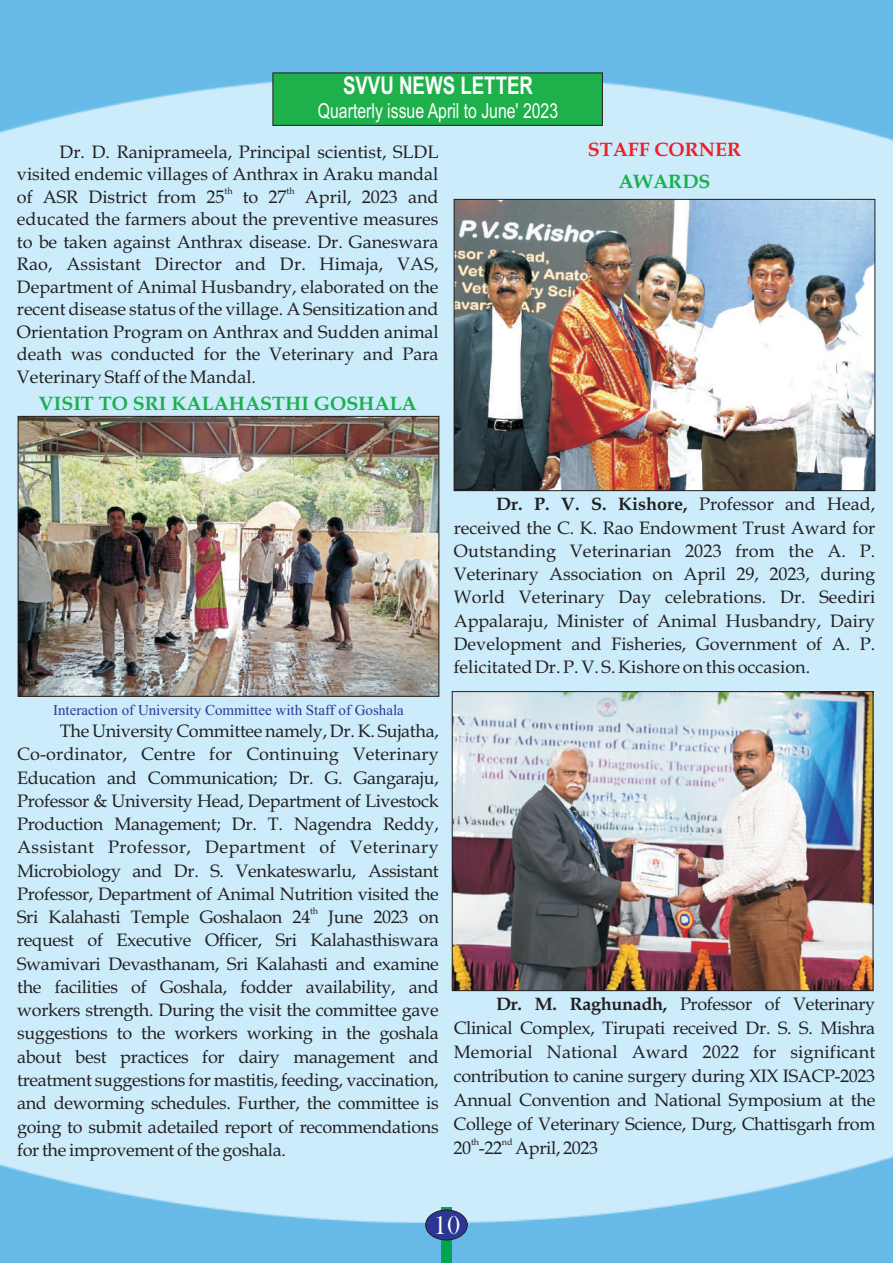
<style>
.page{position:relative;width:893px;height:1263px;background:#fff}
.page>*{position:absolute;margin:0;border:0;box-sizing:border-box;transform-origin:0 0}
.t1{font:27px "Bask Old Face";color:#fff}
.t2{font:700 24.45px "Arial";color:#fff;scale:.76 1}
.t3{font:20.7px "Arial";color:#fff;scale:.76 1}
.t4{font:700 19.5px "Book Antiqua";color:#1ab04b}
.t5{font:700 19.5px "Book Antiqua";color:#ee2028}
.t6{font:18px/23.2px "Book Antiqua";color:#231f20;text-align:justify}
.t7{font:18px "Book Antiqua";letter-spacing:-.02em;color:#231f20}
.t8{font:15px "Times New Roman";color:#2c3695}
.t9{font:9px "Book Antiqua";letter-spacing:-.015em;color:#231f20}
.s1{font-weight:700}
</style>
<div class="page">
<img style="left:0;top:0;width:893px;height:1263px">
<div style="left:441px;top:1206px;width:11px;height:57px;background:#00a54f"></div>
<div style="left:425px;top:1210px;width:42px;height:30px;background:#2c3695;border:1px solid #231f20;border-radius:50%"></div>
<div style="left:272px;top:73px;width:331px;height:53px;background:#1eb14b;border:1px solid #231f20"></div>
<img style="left:20px;top:418px;width:417px;height:276px">
<div style="left:18px;top:416px;width:421px;height:280px;border:1px solid #231f20"></div>
<img style="left:456px;top:201px;width:417px;height:288px">
<div style="left:454px;top:199px;width:421px;height:292px;border:1px solid #231f20"></div>
<img style="left:454px;top:693px;width:417px;height:296px">
<div style="left:452px;top:691px;width:421px;height:300px;border:1px solid #231f20"></div>
<h2 class="t2" style="left:343px;top:76px;width:251px">SVVU NEWS LETTER</h2>
<p class="t3" style="left:318px;top:103px;width:318px">Quarterly issue April to June' 2023</p>
<p class="t6" style="left:17px;top:143px;width:423px;line-height:22.5px;text-align:right">Dr. D. Raniprameela, Principal scientist, SLDL visited endemic villages of Anthrax in Araku mandal</p>
<p class="t9" style="left:224px;top:187px;width:10px">th</p>
<p class="t9" style="left:287px;top:187px;width:10px">th</p>
<p class="t6" style="left:17px;top:188px;width:423px;line-height:22.5px">of ASR District from 25 to 27 April, 2023 and educated the farmers about the preventive measures to be taken against Anthrax disease. Dr. Ganeswara Rao, Assistant Director and Dr. Himaja, VAS, Department of Animal Husbandry, elaborated on the recent disease status of the village. A Sensitization and Orientation Program on Anthrax and Sudden animal death was conducted for the Veterinary and Para Veterinary Staff of the Mandal.</p>
<p class="t4" style="left:39px;top:396px;width:380px">VISIT TO SRI KALAHASTHI GOSHALA</p>
<p class="t5" style="left:588px;top:142px;width:155px">STAFF CORNER</p>
<p class="t4" style="left:618px;top:174px;width:94px">AWARDS</p>
<p class="t8" style="left:53px;top:704px;width:352px">Interaction of University Committee with Staff of Goshala</p>
<p class="t6" style="left:17px;top:721px;width:423px;text-indent:43px">The University Committee namely, Dr. K. Sujatha, Co-ordinator, Centre for Continuing Veterinary Education and Communication; Dr. G. Gangaraju, Professor &amp; University Head, Department of Livestock Production Management; Dr. T. Nagendra Reddy, Assistant Professor, Department of Veterinary Microbiology and Dr. S. Venkateswarlu, Assistant Professor, Department of Animal Nutrition visited the</p>
<p class="t9" style="left:310px;top:908px;width:10px">th</p>
<p class="t6" style="left:17px;top:907px;width:423px">Sri Kalahasti Temple Goshalaon 24 June 2023 on request of Executive Officer, Sri Kalahasthiswara Swamivari Devasthanam, Sri Kalahasti and examine the facilities of Goshala, fodder availability, and workers strength. During the visit the committee gave suggestions to the workers working in the goshala about best practices for dairy management and treatment suggestions for mastitis, feeding, vaccination, and deworming schedules. Further, the committee is going to submit adetailed report of recommendations for the improvement of the goshala.</p>
<p class="t6" style="left:454px;top:495px;width:423px;text-indent:43px"><span class="s1">Dr. P. V. S. Kishore,</span> Professor and Head, received the C. K. Rao Endowment Trust Award for Outstanding Veterinarian 2023 from the A. P.<br>Veterinary Association on April 29, 2023, during World Veterinary Day celebrations. Dr. Seediri Appalaraju, Minister of Animal Husbandry, Dairy Development and Fisheries, Government of A. P. felicitated Dr. P. V. S. Kishore on this occasion.</p>
<p class="t6" style="left:454px;top:994px;width:423px;line-height:24px;text-indent:43px"><span class="s1">Dr. M. Raghunadh,</span> Professor of Veterinary Clinical Complex, Tirupati received Dr. S. S. Mishra Memorial National Award 2022 for significant contribution to canine surgery during XIX ISACP-2023<br>Annual Convention and National Symposium at the College of Veterinary Science, Durg, Chattisgarh from</p>
<p class="t9" style="left:471px;top:1138px;width:10px">th</p>
<p class="t9" style="left:502px;top:1138px;width:12px">nd</p>
<p class="t7" style="left:454px;top:1140px;width:146px">20 -22 April, 2023</p>
<h1 class="t1" style="left:434px;top:1215px;width:28px">10</h1>
</div>
